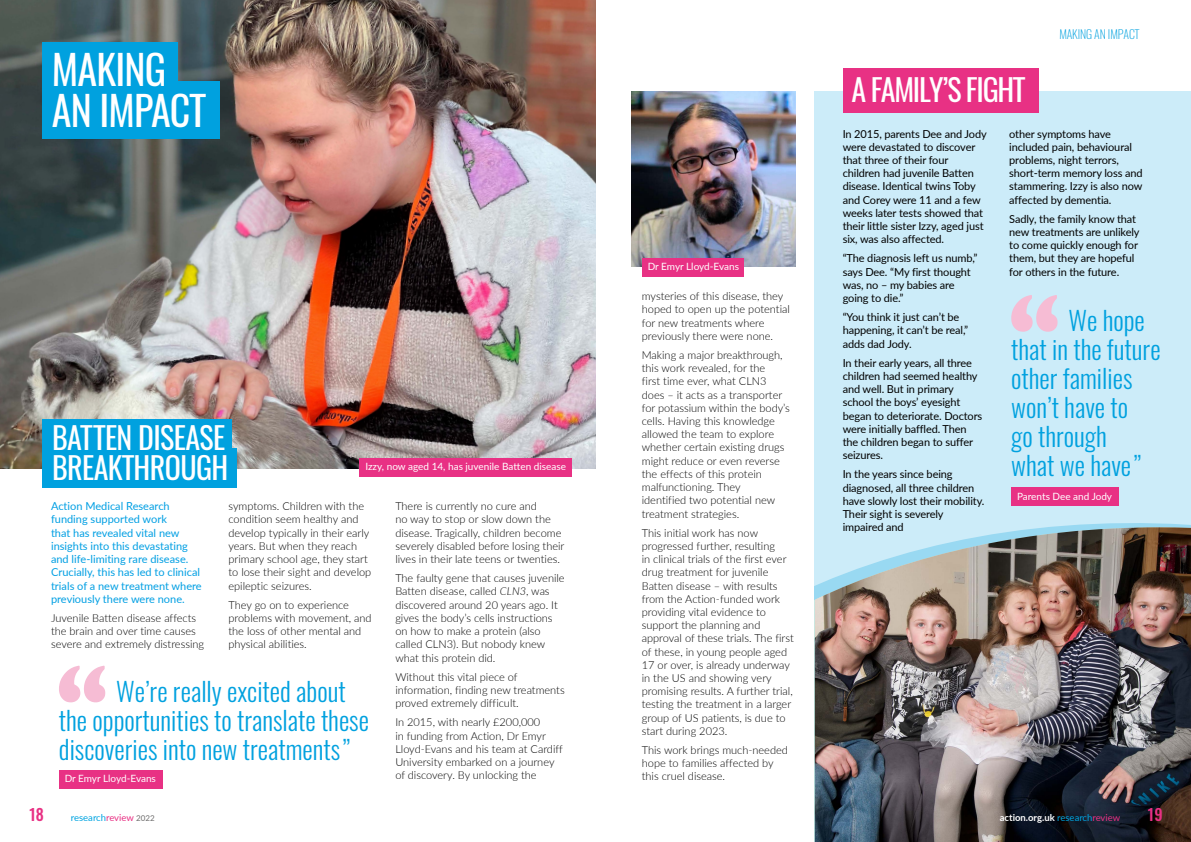
<style>
.page{position:relative;width:1191px;height:842px;background:#fff}
.page>*{position:absolute;margin:0;border:0;box-sizing:border-box;transform-origin:0 0}
.t1{font:40px/40.9px "Oswald";letter-spacing:-.02em;color:#fff}
.t2{font:30px/30px "Oswald";letter-spacing:-.02em;color:#fff}
.t3{font:30px "Oswald";letter-spacing:-.04em;color:#fff}
.t4{font:300 26px/29px "Oswald";color:#00a1df}
.t5{font:500 16px "Oswald";color:#e83184}
.t6{font:200 12px "Oswald";letter-spacing:-.01em;color:#00a1df}
.t7{font:300 11px/13.2px "Lato";color:#000}
.t8{font:11px/13.2px "Lato";letter-spacing:-.01em;color:#000}
.t9{font:11px/13.2px "Lato";color:#009fe3}
.t10{font:10px "Lato";color:#fff}
.t11{font:700 9.5px "Lato";color:#fff}
.t12{font:9.5px "Lato";color:#00a4e1}
.s1{font-style:italic}
.s2{color:#e83184}
.s3{font-size:8px;color:#706f6f}
.s4{font-weight:400;color:#00a4e1}
.s5{font-weight:400;color:#e83184}
</style>
<div class="page">
<img style="left:0;top:0;width:595px;height:468px">
<div style="left:42px;top:419px;width:190px;height:40px;background:#00a1df"></div>
<div style="left:42px;top:448px;width:195px;height:39px;background:#00a1df"></div>
<div style="left:814px;top:91px;width:377px;height:751px;background:#ccecf9"></div>
<svg style="left:1011px;top:500px;width:180px;height:27px"></svg>
<img style="left:814px;top:527px;width:377px;height:315px">
<svg style="left:59px;top:666px;width:46px;height:36px"></svg>
<div style="left:59px;top:770px;width:103px;height:18px;background:#e83184"></div>
<div style="left:842px;top:68px;width:196px;height:45px;background:#e83184"></div>
<svg style="left:1011px;top:295px;width:46px;height:37px"></svg>
<div style="left:1011px;top:487px;width:107px;height:18px;background:#e83184"></div>
<div style="left:42px;top:42px;width:135px;height:57px;background:#00a1df"></div>
<div style="left:42px;top:81px;width:178px;height:57px;background:#00a1df"></div>
<img style="left:631px;top:91px;width:164px;height:176px">
<div style="left:642px;top:258px;width:101px;height:18px;background:#e83184"></div>
<div style="left:359px;top:459px;width:213px;height:18px;background:#e83184"></div>
<h1 class="t1" style="left:52px;top:49px;width:155px">MAKING<br>AN IMPACT</h1>
<h2 class="t2" style="left:52px;top:423px;width:178px">BATTEN DISEASE<br>BREAKTHROUGH</h2>
<p class="t10" style="left:365px;top:460px;width:202px">Izzy, now aged 14, has juvenile Batten disease</p>
<p class="t9" style="left:51px;top:499px;width:152px">Action Medical Research funding supported work<br>that has revealed vital new insights into this devastating and life-limiting rare disease.<br>Crucially, this has led to clinical trials of a new treatment where previously there were none.</p>
<p class="t7" style="left:51px;top:611px;width:155px">Juvenile Batten disease affects the brain and over time causes severe and extremely distressing</p>
<p class="t7" style="left:228px;top:499px;width:144px">symptoms. Children with the condition seem healthy and develop typically in their early years. But when they reach primary school age, they start to lose their sight and develop epileptic seizures.</p>
<p class="t7" style="left:228px;top:598px;width:145px">They go on to experience problems with movement, and the loss of other mental and physical abilities.</p>
<h3 class="t4" style="left:59px;top:677px;width:311px;text-indent:57px">We’re really excited about the opportunities to translate these discoveries into new treatments”</h3>
<p class="t10" style="left:65px;top:771px;width:93px">Dr Emyr Lloyd-Evans</p>
<p class="t7" style="left:395px;top:499px;width:171px">There is currently no cure and<br>no way to stop or slow down the disease. Tragically, children become severely disabled before losing their lives in their late teens or twenties.</p>
<p class="t7" style="left:395px;top:571px;width:171px">The faulty gene that causes juvenile<br>Batten disease, called <span class="s1">CLN3</span>, was discovered around 20 years ago. It gives the body’s cells instructions on how to make a protein (also called CLN3). But nobody knew what this protein did.</p>
<p class="t7" style="left:395px;top:670px;width:171px">Without this vital piece of information, finding new treatments proved extremely difficult.</p>
<p class="t7" style="left:395px;top:715px;width:169px">In 2015, with nearly £200,000<br>in funding from Action, Dr Emyr<br>Lloyd-Evans and his team at Cardiff<br>University embarked on a journey of discovery. By unlocking the</p>
<p class="t10" style="left:648px;top:259px;width:93px">Dr Emyr Lloyd-Evans</p>
<p class="t7" style="left:642px;top:289px;width:150px">mysteries of this disease, they hoped to open up the potential for new treatments where previously there were none.</p>
<p class="t7" style="left:642px;top:348px;width:150px">Making a major breakthrough, this work revealed, for the<br>first time ever, what CLN3 does – it acts as a transporter for potassium within the body’s cells. Having this knowledge allowed the team to explore whether certain existing drugs might reduce or even reverse the effects of this protein malfunctioning. They<br>identified two potential new treatment strategies.</p>
<p class="t7" style="left:642px;top:526px;width:153px">This initial work has now progressed further, resulting<br>in clinical trials of the first ever drug treatment for juvenile<br>Batten disease – with results from the Action-funded work providing vital evidence to support the planning and approval of these trials. The first of these, in young people aged<br>17 or over, is already underway in the US and showing very promising results. A further trial, testing the treatment in a larger group of US patients, is due to start during 2023.</p>
<p class="t7" style="left:642px;top:743px;width:148px">This work brings much-needed hope to families affected by this cruel disease.</p>
<p class="t6" style="left:1059px;top:26px;width:81px">MAKING AN IMPACT</p>
<h2 class="t3" style="left:851px;top:69px;width:175px">A FAMILY’S FIGHT</h2>
<p class="t8" style="left:1009px;top:127px;width:135px">other symptoms have included pain, behavioural problems, night terrors, short-term memory loss and stammering. Izzy is also now affected by dementia.</p>
<p class="t8" style="left:1009px;top:212px;width:132px">Sadly, the family know that new treatments are unlikely to come quickly enough for them, but they are hopeful for others in the future.</p>
<h3 class="t4" style="left:1011px;top:306px;width:151px;text-indent:57px">We hope that in the future other families won’t have to<br>go through<br>what we have”</h3>
<p class="t10" style="left:1017px;top:489px;width:97px">Parents Dee and Jody</p>
<p class="t8" style="left:842px;top:127px;width:145px">In 2015, parents Dee and Jody were devastated to discover that three of their four children had juvenile Batten disease. Identical twins Toby and Corey were 11 and a few weeks later tests showed that their little sister Izzy, aged just six, was also affected.</p>
<p class="t8" style="left:842px;top:251px;width:136px">“The diagnosis left us numb,” says Dee. “My first thought was, no – my babies are going to die.”</p>
<p class="t8" style="left:842px;top:310px;width:127px">“You think it just can’t be happening, it can’t be real,” adds dad Jody.</p>
<p class="t8" style="left:842px;top:356px;width:141px">In their early years, all three children had seemed healthy and well. But in primary school the boys’ eyesight began to deteriorate. Doctors were initially baffled. Then the children began to suffer seizures.</p>
<p class="t8" style="left:842px;top:467px;width:143px">In the years since being diagnosed, all three children have slowly lost their mobility.<br>Their sight is severely impaired and</p>
<h3 class="t5" style="left:28px;top:803px;width:17px">18</h3>
<p class="t12" style="left:71px;top:811px;width:85px">research<span class="s2">review</span> <span class="s3">2022</span></p>
<p class="t11" style="left:999px;top:811px;width:122px">action.org.uk <span class="s4">research</span><span class="s5">review</span></p>
<h3 class="t5" style="left:1147px;top:804px;width:17px">19</h3>
</div>
